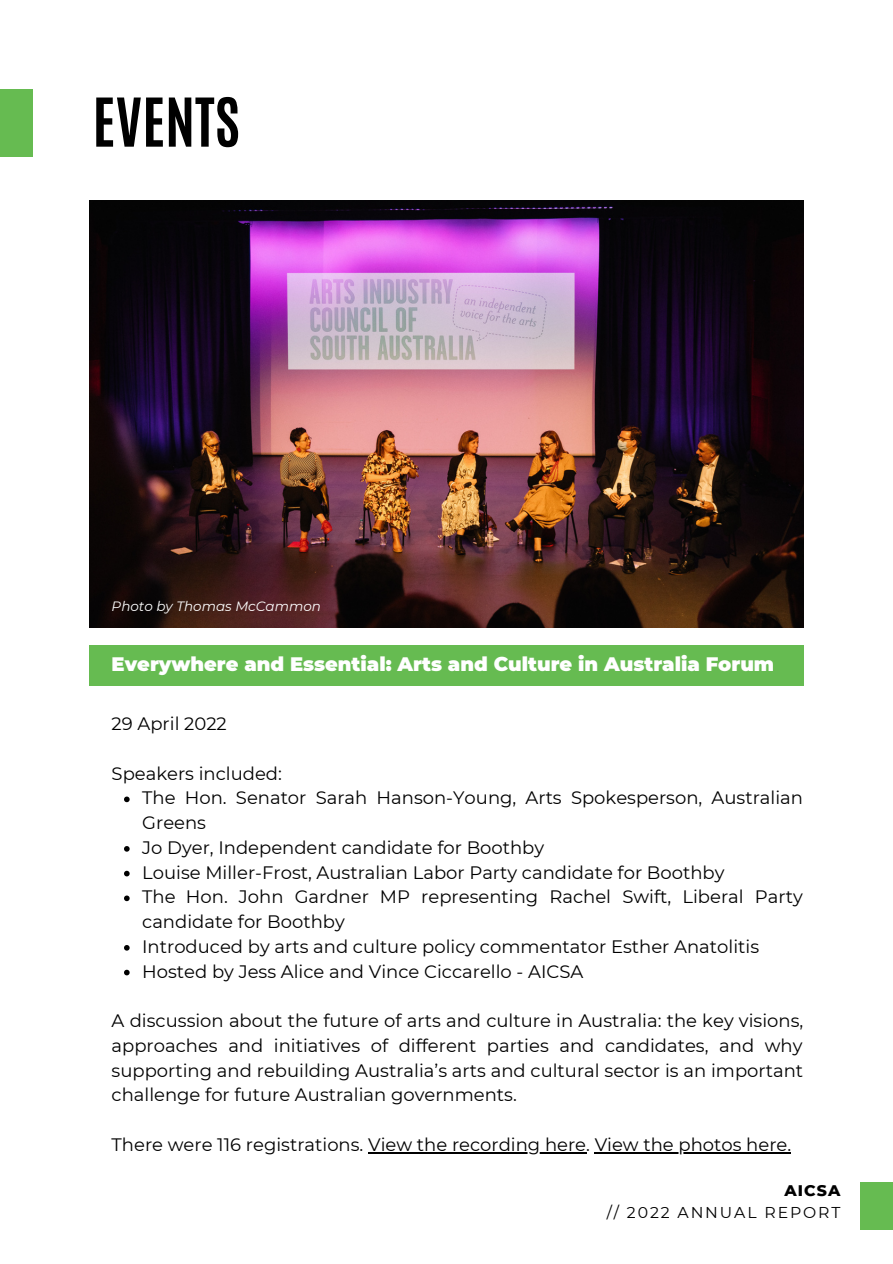
<style>
.page{position:relative;width:893px;height:1264px;background:#fff}
.page>*{position:absolute;margin:0;border:0;box-sizing:border-box;transform-origin:0 0}
.t1{font:700 57.15px "Antonio";color:#000}
.t2{font:900 19.5px "Montserrat";color:#fff}
.t3{font:18px/24.8px "Montserrat";color:#000}
.t4{font:15.75px "Montserrat";letter-spacing:.12em;color:#000}
.t5{font:800 15.75px "Montserrat";letter-spacing:.07em;color:#000}
.t6{font:italic 13.5px "Montserrat";color:#fff}
</style>
<div class="page">
<div style="left:89px;top:645px;width:714px;height:40px;background:#66bb51"></div>
<div style="left:0;top:89px;width:33px;height:68px;background:#66bb51"></div>
<img style="left:89px;top:201px;width:714px;height:426px">
<svg style="left:124px;top:796px;width:6px;height:6px"></svg>
<svg style="left:124px;top:846px;width:6px;height:5px"></svg>
<svg style="left:124px;top:870px;width:6px;height:6px"></svg>
<svg style="left:124px;top:895px;width:6px;height:6px"></svg>
<svg style="left:124px;top:945px;width:6px;height:5px"></svg>
<svg style="left:124px;top:969px;width:6px;height:6px"></svg>
<hr style="left:368px;top:1151px;width:218px;height:2px;background:#000">
<hr style="left:594px;top:1151px;width:197px;height:2px;background:#000">
<div style="left:860px;top:1181px;width:32px;height:48px;background:#66bb51"></div>
<p class="t1" style="left:93px;top:81px;width:149px">EVENTS</p>
<p class="t6" style="left:112px;top:597px;width:211px">Photo by Thomas McCammon</p>
<p class="t2" style="left:112px;top:651px;width:664px">Everywhere and Essential: Arts and Culture in Australia Forum</p>
<p class="t3" style="left:112px;top:711px;width:117px">29 April 2022</p>
<p class="t3" style="left:112px;top:760px;width:172px">Speakers included:</p>
<p class="t3" style="left:142px;top:785px;width:662px">The Hon. Senator Sarah Hanson-Young, Arts Spokesperson, Australian<br>Greens</p>
<p class="t3" style="left:142px;top:835px;width:403px">Jo Dyer, Independent candidate for Boothby</p>
<p class="t3" style="left:142px;top:859px;width:583px">Louise Miller-Frost, Australian Labor Party candidate for Boothby</p>
<p class="t3" style="left:142px;top:884px;width:662px">The Hon. John Gardner MP representing Rachel Swift, Liberal Party candidate for Boothby</p>
<p class="t3" style="left:142px;top:934px;width:618px">Introduced by arts and culture policy commentator Esther Anatolitis</p>
<p class="t3" style="left:142px;top:958px;width:442px">Hosted by Jess Alice and Vince Ciccarello - AICSA</p>
<p class="t3" style="left:112px;top:1008px;width:693px;text-align:justify">A discussion about the future of arts and culture in Australia: the key visions, approaches and initiatives of different parties and candidates, and why supporting and rebuilding Australia’s arts and cultural sector is an important challenge for future Australian governments.</p>
<p class="t3" style="left:112px;top:1131px;width:681px">There were 116 registrations. View the recording here. View the photos here.</p>
<p class="t5" style="left:784px;top:1180px;width:57px">AICSA</p>
<p class="t4" style="left:606px;top:1203px;width:235px">// 2022 ANNUAL REPORT</p>
</div>
